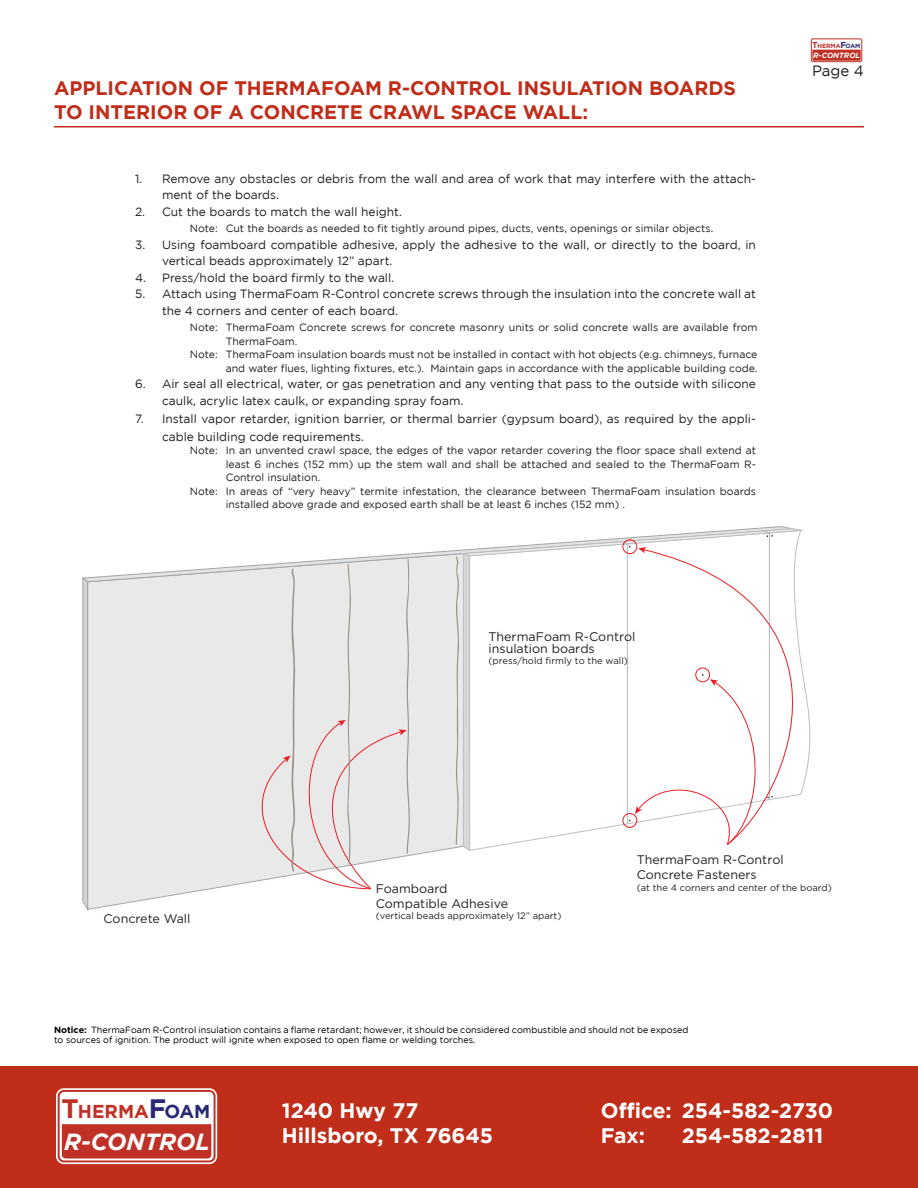
<style>
.page{position:relative;width:918px;height:1188px;background:#fff}
.page>*{position:absolute;margin:0;border:0;box-sizing:border-box;transform-origin:0 0}
.t1{font:italic 700 22.2px "Gotham";color:#fff}
.t2{font:700 21px/25.2px "Gotham";color:#fff}
.Specification_-_Head{font:700 19.5px/24px "Gotham";color:#c02d19}
.t3{font:700 18.6px "Gotham";color:#bf3126}
.t4{font:700 17.7px "Gotham";color:#bf3126}
.Page_Number{font:15px "Gotham";color:#231f20}
.t5{font:12.45px/15px "Gotham";color:#231f20}
.Specifications__-_in{font:12px/16.5px "Gotham";color:#231f20}
.Specifications_-_ind{font:12px/16.5px "Gotham";color:#231f20}
.Specifications-Inden{font:10.5px/13.5px "Gotham";color:#231f20}
.t6{font:9.3px "Gotham";color:#231f20}
.Technical_Bulletin_B{font:9px/10.8px "Gotham";color:#000}
.t7{font:italic 700 7.5px "Gotham";color:#fff}
.t8{font:700 6px "Gotham";color:#bf3126}
.s1{font-size:8.55px}
.s2{font-size:8.55px;color:#292875}
.s3{color:#292875}
.s4{font-weight:700}
.s5{font-size:26.55px}
.s6{font-size:26.55px;color:#292875}
.s7{font-size:25.35px}
.s8{font-size:25.35px;color:#292875}
</style>
<div class="page">
<div style="left:0;top:1066px;width:918px;height:122px;background:#c02d19"></div>
<div style="left:56px;top:1088px;width:161px;height:76px;border:5px solid #fff;border-radius:5px"></div>
<div style="left:59px;top:1091px;width:156px;height:70px;background:#fff;border-radius:5px"></div>
<div style="left:58px;top:1090px;width:158px;height:72px;border:2px solid #bf3126;border-radius:5px"></div>
<svg style="left:56px;top:1096px;width:155px;height:65px"></svg>
<hr style="left:54px;top:126px;width:810px;height:1px;background:#c02d19">
<svg style="left:83px;top:526px;width:728px;height:384px"></svg>
<div style="left:623px;top:539px;width:14px;height:15px;border:1px solid #ed1c24;border-radius:50%"></div>
<div style="left:695px;top:668px;width:15px;height:14px;border:1px solid #ed1c24;border-radius:50%"></div>
<div style="left:623px;top:813px;width:14px;height:15px;border:1px solid #ed1c24;border-radius:50%"></div>
<div style="left:810px;top:38px;width:53px;height:25px;border:2px solid #fff;border-radius:2px"></div>
<div style="left:811px;top:39px;width:51px;height:23px;border:1px solid #bf3126;border-radius:2px"></div>
<svg style="left:812px;top:50px;width:49px;height:11px"></svg>
<p class="t8" style="left:812px;top:42px;width:50px"><span class="s1">T</span>HERMA<span class="s2">F</span><span class="s3">OAM</span></p>
<p class="t7" style="left:813px;top:51px;width:49px">R-CONTROL</p>
<p class="Specification_-_Head" style="left:54px;top:76px;width:683px">APPLICATION OF THERMAFOAM R-CONTROL INSULATION BOARDS<br>TO INTERIOR OF A CONCRETE CRAWL SPACE WALL:</p>
<p class="Specifications__-_in" style="left:162px;top:170px;width:596px;text-indent:-27px">1. Remove any obstacles or debris from the wall and area of work that may interfere with the attach&shy;ment of the boards.</p>
<p class="Specifications__-_in" style="left:135px;top:203px;width:268px">2. Cut the boards to match the wall height.</p>
<p class="Specifications-Inden" style="left:190px;top:222px;width:525px">Note: Cut the boards as needed to fit tightly around pipes, ducts, vents, openings or similar objects.</p>
<p class="Specifications__-_in" style="left:162px;top:236px;width:596px;text-indent:-27px">3. Using foamboard compatible adhesive, apply the adhesive to the wall, or directly to the board, in vertical beads approximately 12” apart.</p>
<p class="Specifications__-_in" style="left:135px;top:269px;width:261px">4. Press/hold the board firmly to the wall.</p>
<p class="Specifications_-_ind" style="left:162px;top:286px;width:595px;text-indent:-27px">5. Attach using ThermaFoam R-Control concrete screws through the insulation into the concrete wall at the 4 corners and center of each board.</p>
<p class="Specifications-Inden" style="left:226px;top:321px;width:533px;text-indent:-36px">Note: ThermaFoam Concrete screws for concrete masonry units or solid concrete walls are available from<br>ThermaFoam.</p>
<p class="Specifications-Inden" style="left:190px;top:348px;width:569px;text-align:right">Note: ThermaFoam insulation boards must not be installed in contact with hot objects (e.g. chimneys, furnace and water flues, lighting fixtures, etc.). Maintain gaps in accordance with the applicable building code.</p>
<p class="Specifications__-_in" style="left:162px;top:376px;width:595px;text-indent:-27px">6. Air seal all electrical, water, or gas penetration and any venting that pass to the outside with silicone caulk, acrylic latex caulk, or expanding spray foam.</p>
<p class="Specifications_-_ind" style="left:162px;top:410px;width:596px;line-height:18px;text-indent:-27px">7. Install vapor retarder, ignition barrier, or thermal barrier (gypsum board), as required by the appli&shy;cable building code requirements.</p>
<p class="Specifications-Inden" style="left:226px;top:444px;width:532px;text-align:justify;text-indent:-36px">Note: In an unvented crawl space, the edges of the vapor retarder covering the floor space shall extend at least 6 inches (152 mm) up the stem wall and shall be attached and sealed to the ThermaFoam R-Control insulation.</p>
<p class="Specifications-Inden" style="left:226px;top:484px;width:532px;text-indent:-36px">Note: In areas of “very heavy” termite infestation, the clearance between ThermaFoam insulation boards installed above grade and exposed earth shall be at least 6 inches (152 mm) .</p>
<p class="t5" style="left:488px;top:630px;width:149px;line-height:12.9px">ThermaFoam R-Control insulation boards</p>
<p class="t6" style="left:488px;top:656px;width:141px">(press/hold firmly to the wall)</p>
<p class="Page_Number" style="left:812px;top:62px;width:53px">Page 4</p>
<p class="t5" style="left:376px;top:881px;width:134px">Foamboard<br>Compatible Adhesive</p>
<p class="t5" style="left:104px;top:910px;width:88px">Concrete Wall</p>
<p class="t6" style="left:376px;top:911px;width:187px">(vertical beads approximately 12” apart)</p>
<p class="t5" style="left:637px;top:851px;width:149px">ThermaFoam R-Control<br>Concrete Fasteners</p>
<p class="t6" style="left:637px;top:882px;width:197px">(at the 4 corners and center of the board)</p>
<p class="Technical_Bulletin_B" style="left:54px;top:1024px;width:636px"><span class="s4">Notice:</span> ThermaFoam R-Control insulation contains a flame retardant; however, it should be considered combustible and should not be exposed to sources of ignition. The product will ignite when exposed to open flame or welding torches.</p>
<p class="t3" style="left:61px;top:1101px;width:150px"><span class="s5">T</span>HERMA<span class="s6">F</span><span class="s3">OAM</span></p>
<p class="t2" style="left:282px;top:1097px;width:213px">1240 Hwy 77<br>Hillsboro, TX 76645</p>
<p class="t2" style="left:601px;top:1097px;width:234px">Office: 254-582-2730<br>Fax:</p>
<p class="t4" style="left:61px;top:1108px;width:143px"><span class="s7">T</span>HERMA<span class="s8">F</span><span class="s3">OAM</span></p>
<p class="t1" style="left:64px;top:1134px;width:140px">R-CONTROL</p>
<p class="t2" style="left:682px;top:1123px;width:143px">254-582-2811</p>
</div>
